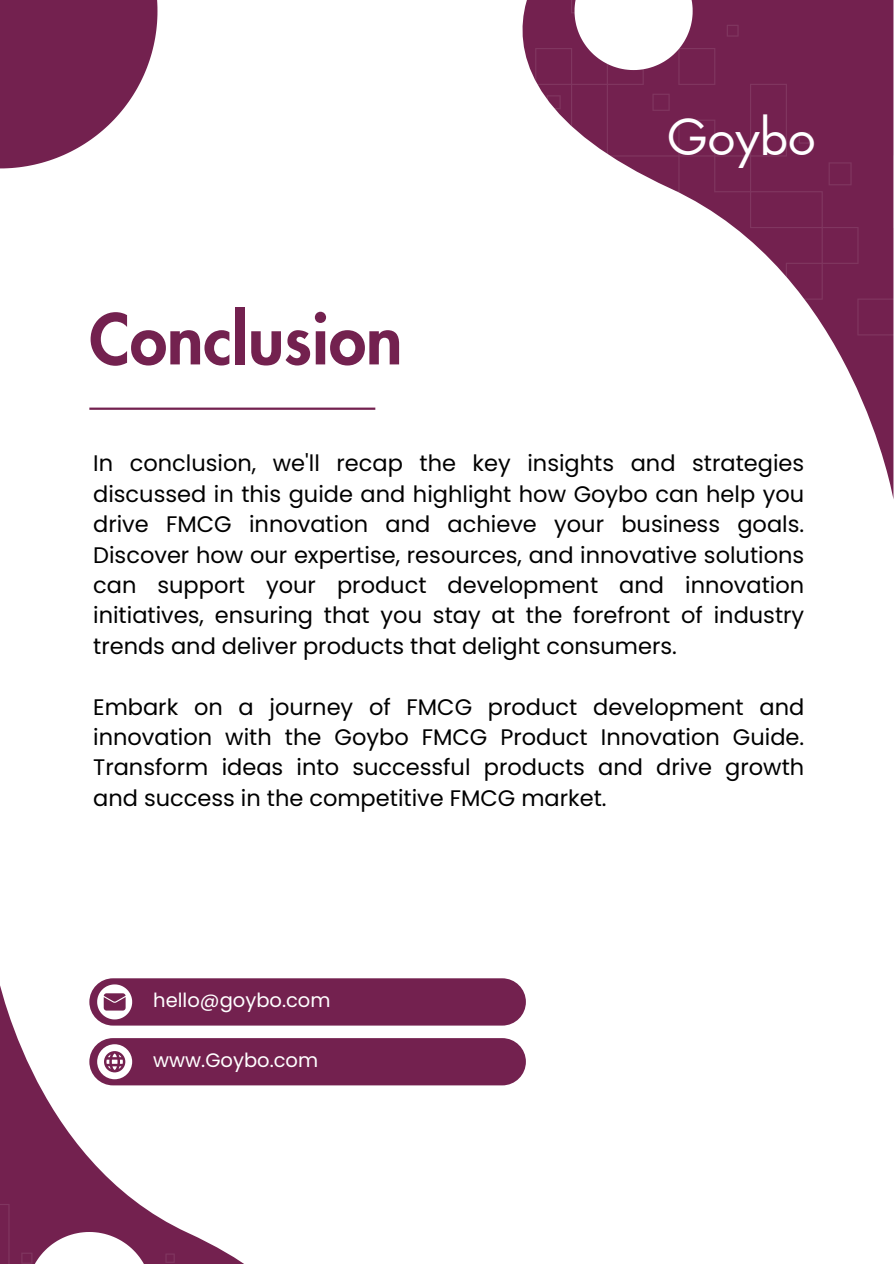
<style>
.page{position:relative;width:894px;height:1264px;background:#fff}
.page>*{position:absolute;margin:0;border:0;box-sizing:border-box;transform-origin:0 0}
.t1{font:800 67.5px "Futura LT Pro";color:#73214f}
.t2{font:49.05px "Futura LT Pro";color:#fff}
.t3{font:22.5px/30.3px "Poppins";color:#000;text-align:justify}
.t4{font:19.5px "Poppins";color:#fff}
</style>
<div class="page">
<svg style="left:522px;top:0;width:371px;height:497px"></svg>
<svg style="left:0;top:0;width:157px;height:168px"></svg>
<svg style="left:535px;top:0;width:358px;height:443px"></svg>
<hr style="left:89px;top:407px;width:286px;height:3px;background:#73214f">
<div style="left:89px;top:978px;width:436px;height:47px;background:#73214f;border-radius:24px"></div>
<div style="left:89px;top:1038px;width:436px;height:47px;background:#73214f;border-radius:24px"></div>
<svg style="left:0;top:978px;width:411px;height:285px"></svg>
<svg style="left:0;top:1203px;width:10px;height:60px"></svg>
<svg style="left:259px;top:1239px;width:37px;height:24px"></svg>
<svg style="left:21px;top:1231px;width:131px;height:32px"></svg>
<svg style="left:165px;top:1253px;width:10px;height:9px"></svg>
<svg style="left:233px;top:1213px;width:17px;height:18px"></svg>
<h1 class="t1" style="left:89px;top:309px;width:314px">Conclusion</h1>
<p class="t2" style="left:667px;top:115px;width:149px">Goybo</p>
<p class="t3" style="left:93px;top:448px;width:712px">In conclusion, we'll recap the key insights and strategies discussed in this guide and highlight how Goybo can help you drive FMCG innovation and achieve your business goals.<br>Discover how our expertise, resources, and innovative solutions can support your product development and innovation initiatives, ensuring that you stay at the forefront of industry trends and deliver products that delight consumers.</p>
<p class="t3" style="left:93px;top:691px;width:712px">Embark on a journey of FMCG product development and innovation with the Goybo FMCG Product Innovation Guide.<br>Transform ideas into successful products and drive growth and success in the competitive FMCG market.</p>
<p class="t4" style="left:153px;top:986px;width:179px">hello@goybo.com</p>
<h2 class="t4" style="left:153px;top:1046px;width:166px">www.Goybo.com</h2>
</div>
